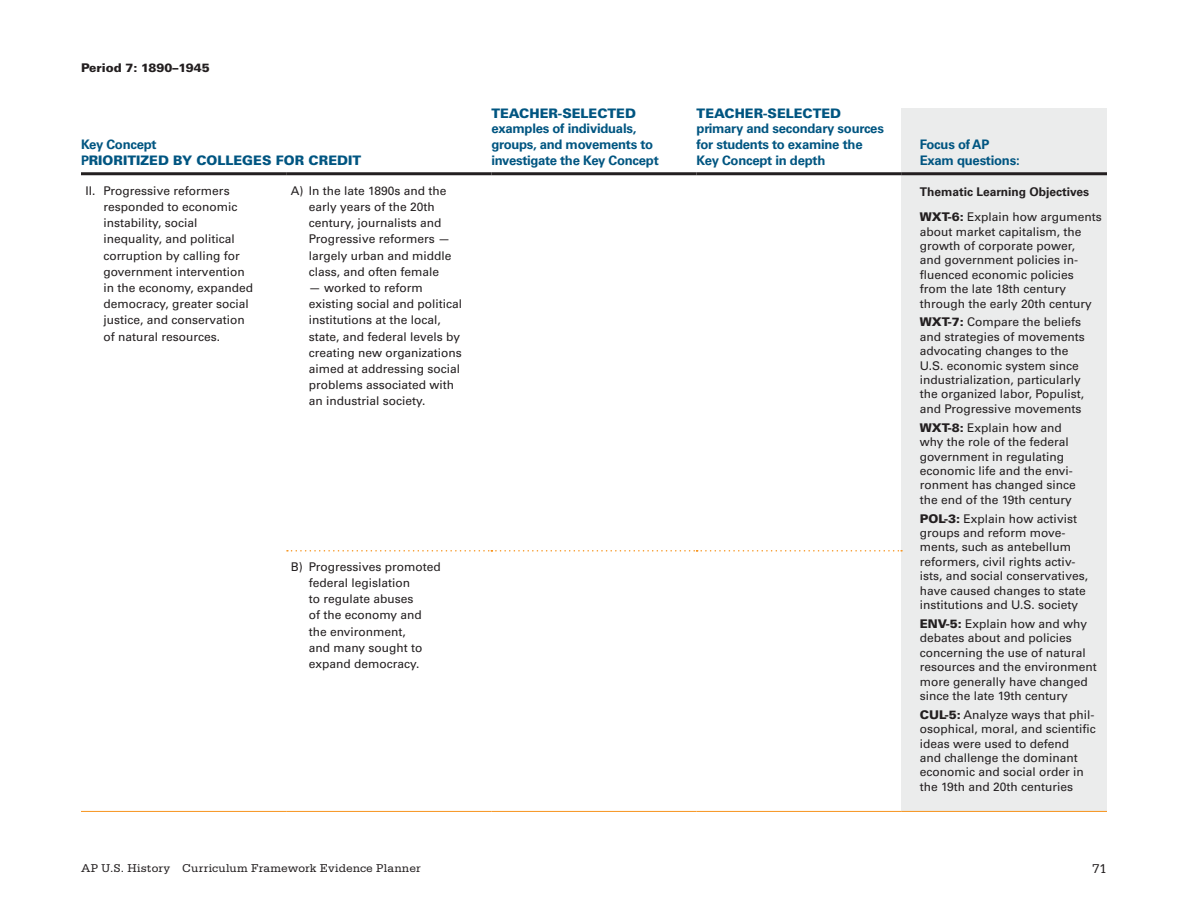
<style>
.page{position:relative;width:1188px;height:918px;background:#fff}
.page>*{position:absolute;margin:0;border:0;box-sizing:border-box;transform-origin:0 0}
.t1{font:13.5px "Serifa Std";color:#231f20}
.Table_Head{font:700 13.2px/15.8px "Univers LT Std";letter-spacing:-.02em;color:#005581}
.Table_Head-2{font:900 13.2px "Univers LT Std";color:#005581}
.Thematic_LO{font:12px/14.4px "Univers LT Std";color:#231f20}
.t2{font:12px "Serifa Std";letter-spacing:.015em;color:#231f20}
.Thematic_LO_Headline{font:700 12px "Univers LT Std";color:#231f20}
.t3{font:900 12px "Univers LT Std";color:#231f20}
.s1{font-weight:700}
.s2{font-weight:900}
</style>
<div class="page">
<div style="left:902px;top:108px;width:205px;height:66px;background:#ebecec"></div>
<div style="left:902px;top:174px;width:205px;height:637px;background:#ebecec"></div>
<hr style="left:491px;top:172px;width:206px;height:3px;background:#231f20">
<svg style="left:287px;top:550px;width:615px;height:2px"></svg>
<hr style="left:697px;top:172px;width:205px;height:3px;background:#231f20">
<hr style="left:902px;top:172px;width:205px;height:3px;background:#231f20">
<hr style="left:81px;top:172px;width:205px;height:3px;background:#231f20">
<hr style="left:286px;top:172px;width:205px;height:3px;background:#231f20">
<hr style="left:902px;top:811px;width:205px;height:1px;background:#f7941d">
<hr style="left:81px;top:811px;width:205px;height:1px;background:#f7941d">
<hr style="left:286px;top:811px;width:205px;height:1px;background:#f7941d">
<hr style="left:491px;top:811px;width:206px;height:1px;background:#f7941d">
<hr style="left:697px;top:811px;width:205px;height:1px;background:#f7941d">
<p class="t3" style="left:81px;top:61px;width:130px">Period 7: 1890–1945</p>
<p class="Table_Head" style="left:81px;top:137px;width:77px">Key Concept</p>
<p class="Table_Head-2" style="left:81px;top:152px;width:282px"><span class="s1">P</span>RIORITIZED BY COLLEGES FOR CREDIT</p>
<p class="Thematic_LO" style="left:104px;top:183px;width:151px;line-height:16.2px;text-indent:-18px">II. Progressive reformers responded to economic instability, social inequality, and political corruption by calling for government intervention in the economy, expanded democracy, greater social justice, and conservation of natural resources.</p>
<p class="Thematic_LO" style="left:309px;top:183px;width:144px;line-height:16.2px;text-indent:-18px">A) In the late 1890s and the early years of the 20th century, journalists and<br>Progressive reformers — largely urban and middle class, and often female</p>
<p class="Thematic_LO" style="left:309px;top:280px;width:155px;line-height:16.2px">— worked to reform existing social and political institutions at the local, state, and federal levels by creating new organizations aimed at addressing social problems associated with an industrial society.</p>
<p class="Table_Head-2" style="left:491px;top:104px;width:146px">TEACHER-SELECTED</p>
<p class="Table_Head" style="left:491px;top:121px;width:169px">examples of individuals, groups, and movements to investigate the Key Concept</p>
<p class="Thematic_LO" style="left:309px;top:558px;width:134px;line-height:16.2px;text-indent:-18px">B) Progressives promoted federal legislation<br>to regulate abuses<br>of the economy and the environment,<br>and many sought to expand democracy.</p>
<p class="Table_Head-2" style="left:697px;top:104px;width:146px">TEACHER-SELECTED</p>
<p class="Table_Head" style="left:697px;top:121px;width:189px">primary and secondary sources for students to examine the<br>Key Concept in depth</p>
<p class="Table_Head" style="left:920px;top:137px;width:101px">Focus of AP<br>Exam questions:</p>
<p class="Thematic_LO_Headline" style="left:920px;top:185px;width:171px">Thematic Learning Objectives</p>
<p class="Thematic_LO" style="left:920px;top:210px;width:183px"><span class="s2">WXT-6:</span> Explain how arguments about market capitalism, the growth of corporate power,<br>and government policies in&shy;fluenced economic policies from the late 18th century through the early 20th century</p>
<p class="Thematic_LO" style="left:920px;top:315px;width:167px"><span class="s2">WXT-7:</span> Compare the beliefs and strategies of movements advocating changes to the<br>U.S. economic system since industrialization, particularly the organized labor, Populist, and Progressive movements</p>
<p class="Thematic_LO" style="left:920px;top:420px;width:158px"><span class="s2">WXT-8:</span> Explain how and why the role of the federal government in regulating economic life and the envi&shy;ronment has changed since the end of the 19th century</p>
<p class="Thematic_LO" style="left:920px;top:511px;width:170px"><span class="s2">POL-3:</span> Explain how activist groups and reform move&shy;ments, such as antebellum reformers, civil rights activ&shy;ists, and social conservatives, have caused changes to state institutions and U.S. society</p>
<p class="Thematic_LO" style="left:920px;top:617px;width:179px"><span class="s2">ENV-5:</span> Explain how and why debates about and policies concerning the use of natural resources and the environment more generally have changed since the late 19th century</p>
<p class="Thematic_LO" style="left:920px;top:707px;width:178px"><span class="s2">CUL-5:</span> Analyze ways that phil&shy;osophical, moral, and scientific ideas were used to defend<br>and challenge the dominant economic and social order in the 19th and 20th centuries</p>
<p class="t2" style="left:81px;top:861px;width:341px">AP U.S. History Curriculum Framework Evidence Planner</p>
<p class="t1" style="left:1092px;top:861px;width:16px">71</p>
</div>
